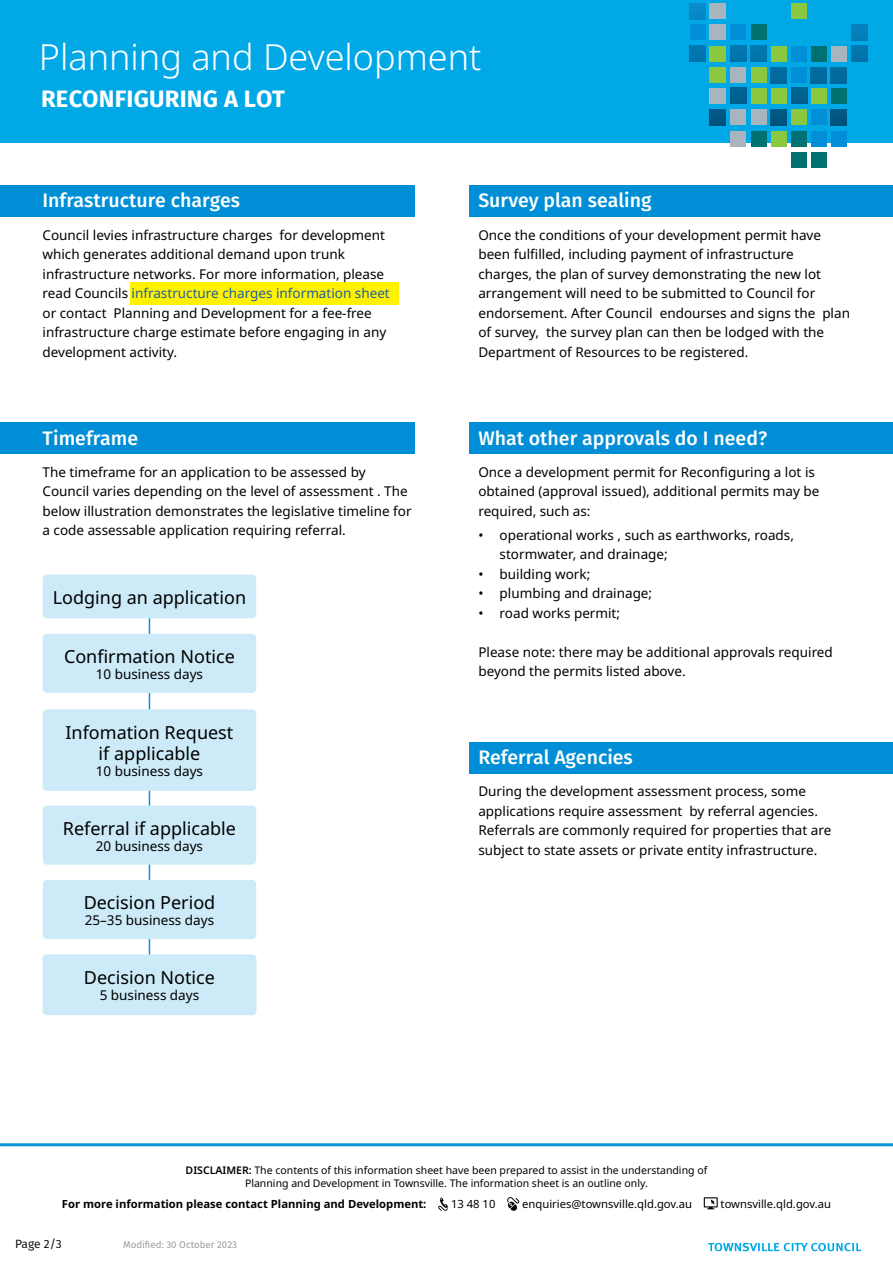
<style>
.page{position:relative;width:893px;height:1263px;background:#fff}
.page>*{position:absolute;margin:0;border:0;box-sizing:border-box;transform-origin:0 0}
.t1{font:300 36px "Noto Sans";color:#fff}
.t2{font:700 23.7px "Fira Sans";letter-spacing:.01em;color:#fff}
.t3{font:500 19.5px "Fira Sans";color:#fff}
.t4{font:18px/21.6px "Noto Sans";color:#000;text-align:center}
.t5{font:13.5px/19.5px "Noto Sans";color:#000}
.t6{font:12px "Fira Sans";color:#000}
.t7{font:11.25px "Noto Sans";color:#000}
.t8{font:700 11.25px "Noto Sans";color:#000}
.t9{font:10.5px/12.6px "Noto Sans";color:#000;text-align:center}
.t10{font:9.75px "Fira Sans";color:#939598}
.s1{color:#215e9e}
.s2{font-weight:600}
</style>
<div class="page">
<div style="left:0;top:0;width:893px;height:143px;background:#00a8e6"></div>
<div style="left:689px;top:3px;width:16px;height:16px;background:#068ac9"></div>
<div style="left:710px;top:3px;width:16px;height:16px;background:#a8b5bf"></div>
<div style="left:791px;top:3px;width:16px;height:16px;background:#8cc740"></div>
<div style="left:689px;top:25px;width:16px;height:15px;background:#008fd6"></div>
<div style="left:710px;top:25px;width:16px;height:15px;background:#a8b5bf"></div>
<div style="left:730px;top:25px;width:16px;height:15px;background:#008fd6"></div>
<div style="left:751px;top:25px;width:15px;height:15px;background:#007070"></div>
<div style="left:689px;top:46px;width:16px;height:16px;background:#0275ac"></div>
<div style="left:710px;top:46px;width:16px;height:16px;background:#8cc740"></div>
<div style="left:730px;top:46px;width:16px;height:16px;background:#0275ac"></div>
<div style="left:751px;top:46px;width:15px;height:16px;background:#0275ac"></div>
<div style="left:771px;top:46px;width:16px;height:16px;background:#8cc740"></div>
<div style="left:791px;top:46px;width:16px;height:16px;background:#008fd6"></div>
<div style="left:710px;top:67px;width:16px;height:16px;background:#8cc740"></div>
<div style="left:730px;top:67px;width:16px;height:16px;background:#a8b5bf"></div>
<div style="left:751px;top:67px;width:15px;height:16px;background:#8cc740"></div>
<div style="left:771px;top:67px;width:16px;height:16px;background:#016b9e"></div>
<div style="left:791px;top:67px;width:16px;height:16px;background:#008fd6"></div>
<div style="left:851px;top:25px;width:16px;height:15px;background:#0680bb"></div>
<div style="left:811px;top:46px;width:16px;height:16px;background:#007070"></div>
<div style="left:831px;top:46px;width:16px;height:16px;background:#a8b5bf"></div>
<div style="left:851px;top:46px;width:16px;height:16px;background:#0275ac"></div>
<div style="left:811px;top:67px;width:16px;height:16px;background:#016b9e"></div>
<div style="left:831px;top:67px;width:16px;height:16px;background:#016b9e"></div>
<div style="left:710px;top:88px;width:16px;height:16px;background:#a8b5bf"></div>
<div style="left:730px;top:88px;width:16px;height:16px;background:#006190"></div>
<div style="left:751px;top:88px;width:15px;height:16px;background:#8cc740"></div>
<div style="left:771px;top:88px;width:16px;height:16px;background:#8cc740"></div>
<div style="left:791px;top:88px;width:16px;height:16px;background:#006190"></div>
<div style="left:710px;top:109px;width:16px;height:16px;background:#005580"></div>
<div style="left:730px;top:109px;width:16px;height:16px;background:#a8b5bf"></div>
<div style="left:751px;top:109px;width:15px;height:16px;background:#a8b5bf"></div>
<div style="left:771px;top:109px;width:16px;height:16px;background:#005580"></div>
<div style="left:791px;top:109px;width:16px;height:16px;background:#8cc740"></div>
<div style="left:730px;top:131px;width:16px;height:16px;background:#a8b5bf"></div>
<div style="left:751px;top:131px;width:15px;height:16px;background:#007070"></div>
<div style="left:771px;top:131px;width:16px;height:16px;background:#8cc740"></div>
<div style="left:791px;top:131px;width:16px;height:16px;background:#007070"></div>
<div style="left:791px;top:152px;width:16px;height:16px;background:#007070"></div>
<div style="left:811px;top:88px;width:16px;height:16px;background:#8cc740"></div>
<div style="left:831px;top:88px;width:16px;height:16px;background:#007070"></div>
<div style="left:811px;top:109px;width:16px;height:16px;background:#008fd6"></div>
<div style="left:831px;top:109px;width:16px;height:16px;background:#005580"></div>
<div style="left:811px;top:131px;width:16px;height:16px;background:#008fd6"></div>
<div style="left:831px;top:131px;width:16px;height:16px;background:#008fd6"></div>
<div style="left:811px;top:152px;width:16px;height:16px;background:#007070"></div>
<svg style="left:708px;top:1243px;width:153px;height:8px"></svg>
<hr style="left:0;top:1143px;width:893px;height:3px;background:#0095d9">
<svg style="left:438px;top:1197px;width:10px;height:14px"></svg>
<svg style="left:507px;top:1197px;width:12px;height:14px"></svg>
<svg style="left:704px;top:1197px;width:14px;height:12px"></svg>
<div style="left:130px;top:282px;width:268px;height:22px;background:#fff200"></div>
<div style="left:470px;top:185px;width:423px;height:32px;background:#008fd6"></div>
<div style="left:470px;top:422px;width:423px;height:32px;background:#008fd6"></div>
<div style="left:470px;top:741px;width:423px;height:32px;background:#008fd6"></div>
<div style="left:0;top:185px;width:415px;height:32px;background:#008fd6"></div>
<div style="left:0;top:422px;width:415px;height:32px;background:#008fd6"></div>
<hr style="left:149px;top:614px;width:1px;height:345px;background:#0095d9">
<div style="left:43px;top:575px;width:213px;height:43px;background:#cceaf7;border-radius:4px"></div>
<div style="left:43px;top:634px;width:213px;height:59px;background:#cceaf7;border-radius:4px"></div>
<div style="left:43px;top:709px;width:213px;height:82px;background:#cceaf7;border-radius:4px"></div>
<div style="left:43px;top:805px;width:213px;height:60px;background:#cceaf7;border-radius:4px"></div>
<div style="left:43px;top:880px;width:213px;height:59px;background:#cceaf7;border-radius:4px"></div>
<div style="left:43px;top:954px;width:213px;height:61px;background:#cceaf7;border-radius:4px"></div>
<h1 class="t1" style="left:39px;top:32px;width:444px">Planning and Development</h1>
<h2 class="t2" style="left:41px;top:79px;width:245px">RECONFIGURING A LOT</h2>
<h3 class="t3" style="left:43px;top:185px;width:199px">Infrastructure charges</h3>
<p class="t5" style="left:43px;top:225px;width:349px">Council levies infrastructure charges for development which generates additional demand upon trunk infrastructure networks. For more information, please read Councils <span class="s1">infrastructure charges information sheet </span>or contact Planning and Development for a fee-free infrastructure charge estimate before engaging in any development activity.</p>
<h3 class="t3" style="left:43px;top:422px;width:97px">Timeframe</h3>
<p class="t5" style="left:43px;top:462px;width:371px">The timeframe for an application to be assessed by Council varies depending on the level of assessment . The below illustration demonstrates the legislative timeline for a code assessable application requiring referral.</p>
<h3 class="t4" style="left:53px;top:587px;width:195px">Lodging an application</h3>
<h3 class="t4" style="left:64px;top:646px;width:172px">Confirmation Notice</h3>
<p class="t5" style="left:96px;top:665px;width:109px">10 business days</p>
<h3 class="t4" style="left:66px;top:722px;width:169px">Infomation Request if applicable</h3>
<p class="t5" style="left:96px;top:762px;width:109px">10 business days</p>
<h3 class="t4" style="left:63px;top:818px;width:175px">Referral if applicable</h3>
<p class="t5" style="left:96px;top:837px;width:109px">20 business days</p>
<h3 class="t4" style="left:84px;top:892px;width:133px">Decision Period</h3>
<p class="t5" style="left:85px;top:911px;width:131px">25–35 business days</p>
<h3 class="t4" style="left:84px;top:967px;width:133px">Decision Notice</h3>
<p class="t5" style="left:100px;top:985px;width:101px">5 business days</p>
<h3 class="t3" style="left:478px;top:185px;width:175px">Survey plan sealing</h3>
<p class="t5" style="left:478px;top:225px;width:373px">Once the conditions of your development permit have been fulfilled, including payment of infrastructure charges, the plan of survey demonstrating the new lot arrangement will need to be submitted to Council for endorsement. After Council endourses and signs the plan of survey, the survey plan can then be lodged with the Department of Resources to be registered.</p>
<h3 class="t3" style="left:478px;top:422px;width:290px">What other approvals do I need?</h3>
<p class="t5" style="left:478px;top:462px;width:342px">Once a development permit for Reconfiguring a lot is obtained (approval issued), additional permits may be required, such as:</p>
<p class="t5" style="left:500px;top:525px;width:296px;text-indent:-21px">• operational works , such as earthworks, roads, stormwater, and drainage;</p>
<p class="t5" style="left:478px;top:564px;width:113px">• building work;</p>
<p class="t5" style="left:478px;top:584px;width:175px">• plumbing and drainage;</p>
<p class="t5" style="left:478px;top:603px;width:143px">• road works permit;</p>
<p class="t5" style="left:478px;top:642px;width:356px">Please note: there may be additional approvals required beyond the permits listed above.</p>
<h3 class="t3" style="left:478px;top:742px;width:156px">Referral Agencies</h3>
<p class="t5" style="left:478px;top:782px;width:355px">During the development assessment process, some applications require assessment by referral agencies.<br>Referrals are commonly required for properties that are subject to state assets or private entity infrastructure.</p>
<p class="t9" style="left:186px;top:1164px;width:523px"><span class="s2">DISCLAIMER:</span> The contents of this information sheet have been prepared to assist in the understanding of<br>Planning and Development in Townsville. The information sheet is an outline only.</p>
<p class="t8" style="left:62px;top:1196px;width:366px">For more information please contact Planning and Development:</p>
<p class="t7" style="left:451px;top:1196px;width:46px">13 48 10</p>
<p class="t7" style="left:522px;top:1196px;width:171px">enquiries@townsville.qld.gov.au</p>
<p class="t7" style="left:721px;top:1196px;width:112px">townsville.qld.gov.au</p>
<p class="t6" style="left:15px;top:1235px;width:48px">Page 2/3</p>
<p class="t10" style="left:123px;top:1237px;width:116px">Modified: 30 October 2023</p>
</div>
